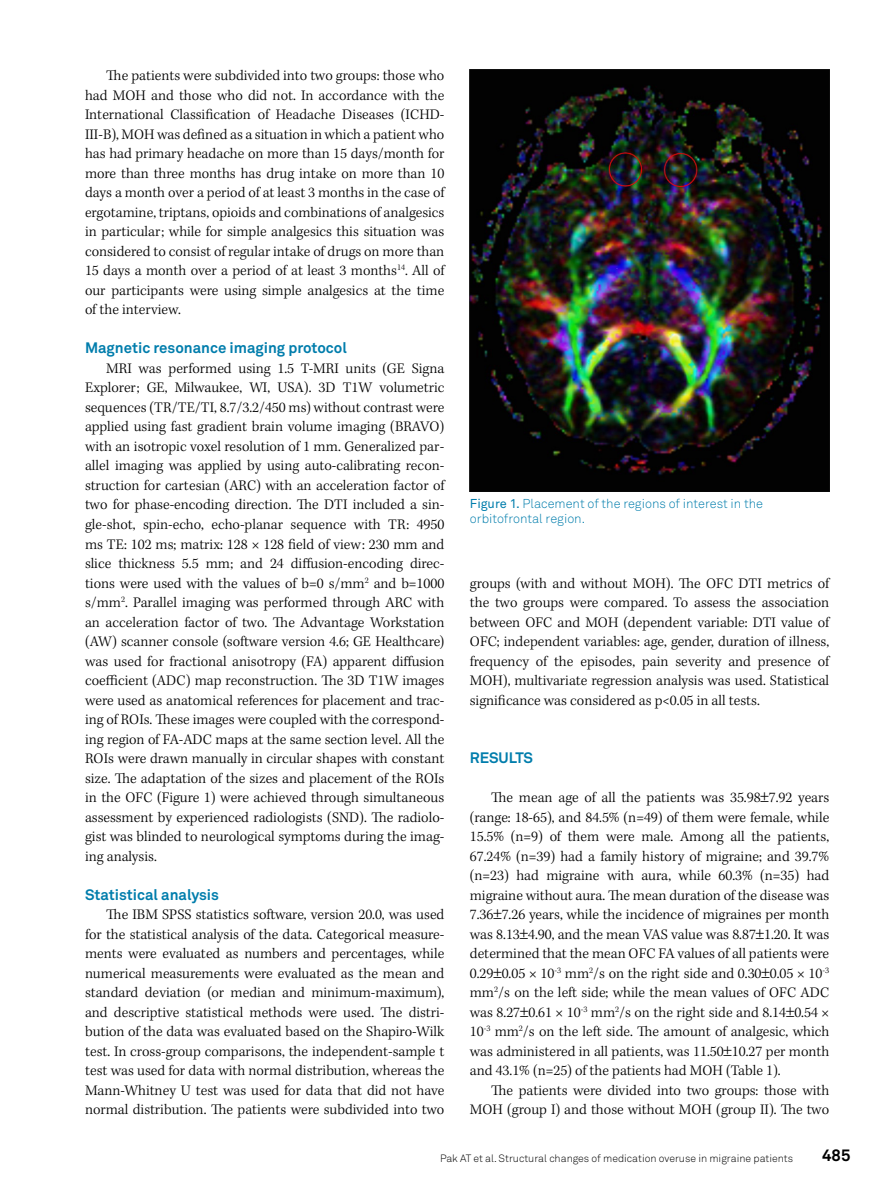
<style>
.page{position:relative;width:893px;height:1191px;background:#fff}
.page>*{position:absolute;margin:0;border:0;box-sizing:border-box;transform-origin:0 0}
.t1{font:700 16.5px "Akkurat Pro";color:#000}
.t2{font:300 15px/19.5px "Kepler Std";color:#000;text-align:justify}
.t3{font:700 15px "Akkurat Pro";color:#007dac}
.t4{font:12.75px/15.3px "Akkurat Light Pro";color:#007dac}
.t5{font:10.5px "Akkurat Light Pro";color:#000}
.s1{font-family:"Akkurat Pro"}
</style>
<div class="page">
<img style="left:470px;top:69px;width:359px;height:423px">
<p class="t2" style="left:85px;top:67px;width:361px;text-indent:21px">The patients were subdivided into two groups: those who had MOH and those who did not. In accordance with the International Classification of Headache Diseases (ICHD-III-B), MOH was defined as a situation in which a patient who has had primary headache on more than 15 days/month for more than three months has drug intake on more than 10 days a month over a period of at least 3 months in the case of ergotamine, triptans, opioids and combinations of analgesics in particular; while for simple analgesics this situation was considered to consist of regular intake of drugs on more than 15 days a month over a period of at least 3 months<sup>14</sup>. All of our participants were using simple analgesics at the time of the interview.</p>
<p class="t3" style="left:85px;top:339px;width:263px">Magnetic resonance imaging protocol</p>
<p class="t2" style="left:85px;top:359px;width:361px;text-indent:21px">MRI was performed using 1.5 T-MRI units (GE Signa Explorer; GE, Milwaukee, WI, USA). 3D T1W volumetric sequences (TR/TE/TI, 8.7/3.2/450 ms) without contrast were applied using fast gradient brain volume imaging (BRAVO) with an isotropic voxel resolution of 1 mm. Generalized par&shy;allel imaging was applied by using auto-calibrating recon&shy;struction for cartesian (ARC) with an acceleration factor of two for phase-encoding direction. The DTI included a sin&shy;gle-shot, spin-echo, echo-planar sequence with TR: 4950 ms TE: 102 ms; matrix: 128 × 128 field of view: 230 mm and slice thickness 5.5 mm; and 24 diffusion-encoding direc&shy;tions were used with the values of b=0 s/mm<sup>2</sup> and b=1000 s/mm<sup>2</sup>. Parallel imaging was performed through ARC with an acceleration factor of two. The Advantage Workstation (AW) scanner console (software version 4.6; GE Healthcare) was used for fractional anisotropy (FA) apparent diffusion coefficient (ADC) map reconstruction. The 3D T1W images were used as anatomical references for placement and trac&shy;ing of ROIs. These images were coupled with the correspond&shy;ing region of FA-ADC maps at the same section level. All the ROIs were drawn manually in circular shapes with constant size. The adaptation of the sizes and placement of the ROIs in the OFC (Figure 1) were achieved through simultaneous assessment by experienced radiologists (SND). The radiolo&shy;gist was blinded to neurological symptoms during the imag&shy;ing analysis.</p>
<p class="t3" style="left:85px;top:885px;width:136px">Statistical analysis</p>
<p class="t2" style="left:85px;top:905px;width:361px;text-indent:21px">The IBM SPSS statistics software, version 20.0, was used for the statistical analysis of the data. Categorical measure&shy;ments were evaluated as numbers and percentages, while numerical measurements were evaluated as the mean and standard deviation (or median and minimum-maximum), and descriptive statistical methods were used. The distri&shy;bution of the data was evaluated based on the Shapiro-Wilk test. In cross-group comparisons, the independent-sample t test was used for data with normal distribution, whereas the Mann-Whitney U test was used for data that did not have normal distribution. The patients were subdivided into two</p>
<p class="t4" style="left:470px;top:496px;width:295px"><span class="s1">Figure 1.</span> Placement of the regions of interest in the orbitofrontal region.</p>
<p class="t2" style="left:470px;top:574px;width:361px">groups (with and without MOH). The OFC DTI metrics of the two groups were compared. To assess the association between OFC and MOH (dependent variable: DTI value of OFC; independent variables: age, gender, duration of illness, frequency of the episodes, pain severity and presence of MOH), multivariate regression analysis was used. Statistical significance was considered as p&lt;0.05 in all tests.</p>
<p class="t3" style="left:470px;top:748px;width:65px">RESULTS</p>
<p class="t2" style="left:470px;top:788px;width:361px;text-indent:21px">The mean age of all the patients was 35.98 7.92 years (range: 18-65), and 84.5% (n=49) of them were female, while 15.5% (n=9) of them were male. Among all the patients, 67.24% (n=39) had a family history of migraine; and 39.7% (n=23) had migraine with aura, while 60.3% (n=35) had migraine without aura. The mean duration of the disease was 7.36 7.26 years, while the incidence of migraines per month was 8.13 4.90, and the mean VAS value was 8.87 1.20. It was determined that the mean OFC FA values of all patients were 0.29 0.05 × 10<sup>-3</sup> mm<sup>2</sup>/s on the right side and 0.30 0.05 × 10<sup>-3 </sup>mm<sup>2</sup>/s on the left side; while the mean values of OFC ADC was 8.27 0.61 × 10<sup>-3</sup> mm<sup>2</sup>/s on the right side and 8.14 0.54 × 10<sup>-3</sup> mm<sup>2</sup>/s on the left side. The amount of analgesic, which was administered in all patients, was 11.50 10.27 per month and 43.1% (n=25) of the patients had MOH (Table 1).</p>
<p class="t2" style="left:470px;top:1081px;width:361px;text-align:right">The patients were divided into two groups: those with<br>MOH (group I) and those without MOH (group II). The two</p>
<p class="t5" style="left:440px;top:1151px;width:355px">Pak AT et al. Structural changes of medication overuse in migraine patients</p>
<p class="t1" style="left:822px;top:1145px;width:30px">485</p>
</div>
